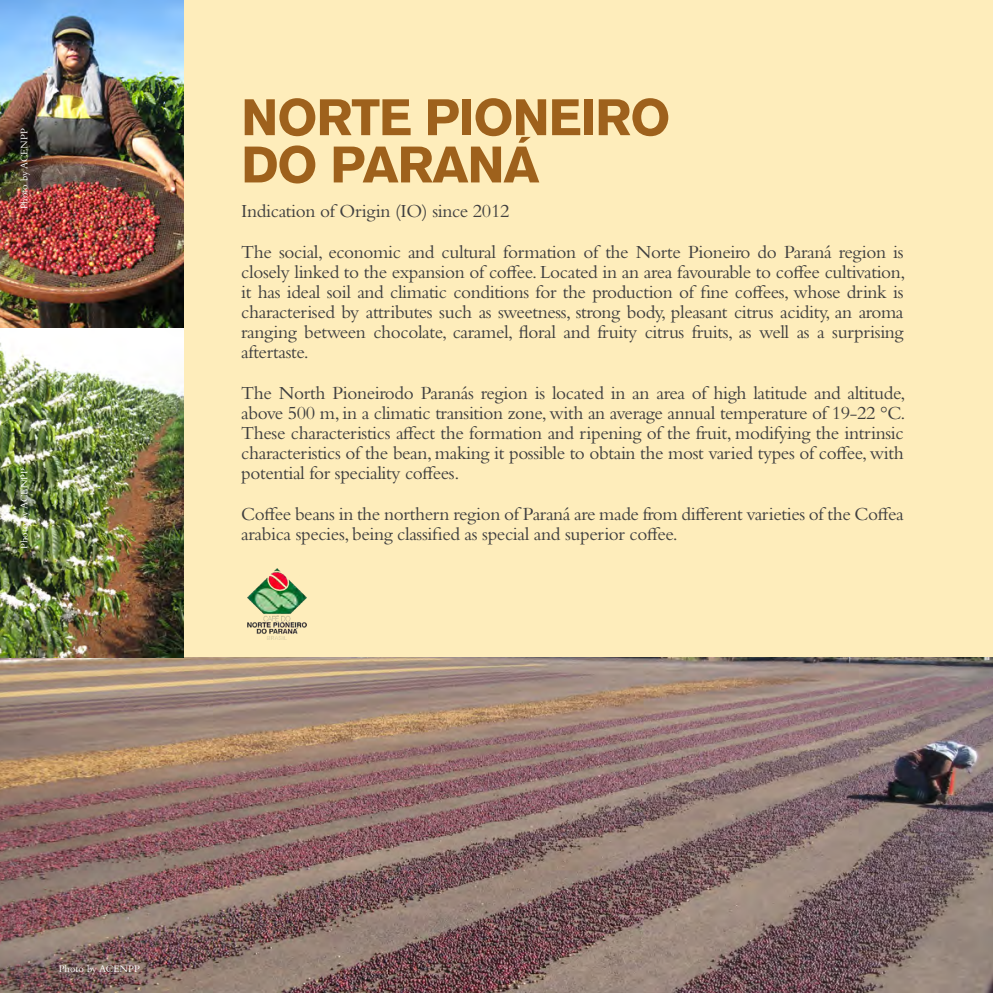
<style>
.page{position:relative;width:993px;height:993px;background:#fff}
.page>*{position:absolute;margin:0;border:0;box-sizing:border-box;transform-origin:0 0}
.t1{font:700 50.75px "Akzidenz Grotesk BQ";letter-spacing:-.02em;color:#9e611c}
.t2{font:19.25px/20.1px "Bembo Std";letter-spacing:-.02em;color:#3e3e3f;text-align:justify}
.t3{font:10.5px "Bembo Std";color:#fff}
</style>
<div class="page">
<div style="left:0;top:0;width:992px;height:992px;background:#feedbb"></div>
<img style="left:0;top:657px;width:992px;height:335px">
<img style="left:0;top:0;width:184px;height:657px">
<img style="left:247px;top:568px;width:59px;height:71px">
<p class="t3" style="left:18px;top:209px;width:83px;rotate:-90deg">Photo by ACENPP</p>
<p class="t3" style="left:18px;top:549px;width:83px;rotate:-90deg">Photo by ACENPP</p>
<p class="t1" style="left:241px;top:88px;width:430px">NORTE PIONEIRO</p>
<p class="t1" style="left:241px;top:135px;width:299px">DO PARANÁ</p>
<p class="t2" style="left:241px;top:201px;width:269px">Indication of Origin (IO) since 2012</p>
<p class="t2" style="left:241px;top:241px;width:665px">The social, economic and cultural formation of the Norte Pioneiro do Paraná region is closely linked to the expansion of coffee. Located in an area favourable to coffee cultivation, it has ideal soil and climatic conditions for the production of fine coffees, whose drink is characterised by attributes such as sweetness, strong body, pleasant citrus acidity, an aroma ranging between chocolate, caramel, floral and fruity citrus fruits, as well as a surprising aftertaste.</p>
<p class="t2" style="left:241px;top:382px;width:665px">The North Pioneirodo Paranás region is located in an area of high latitude and altitude, above 500 m, in a climatic transition zone, with an average annual temperature of 19-22 °C.<br>These characteristics affect the formation and ripening of the fruit, modifying the intrinsic characteristics of the bean, making it possible to obtain the most varied types of coffee, with potential for speciality coffees.</p>
<p class="t2" style="left:241px;top:503px;width:663px">Coffee beans in the northern region of Paraná are made from different varieties of the Coffea arabica species, being classified as special and superior coffee.</p>
<p class="t3" style="left:59px;top:961px;width:83px">Photo by ACENPP</p>
</div>
